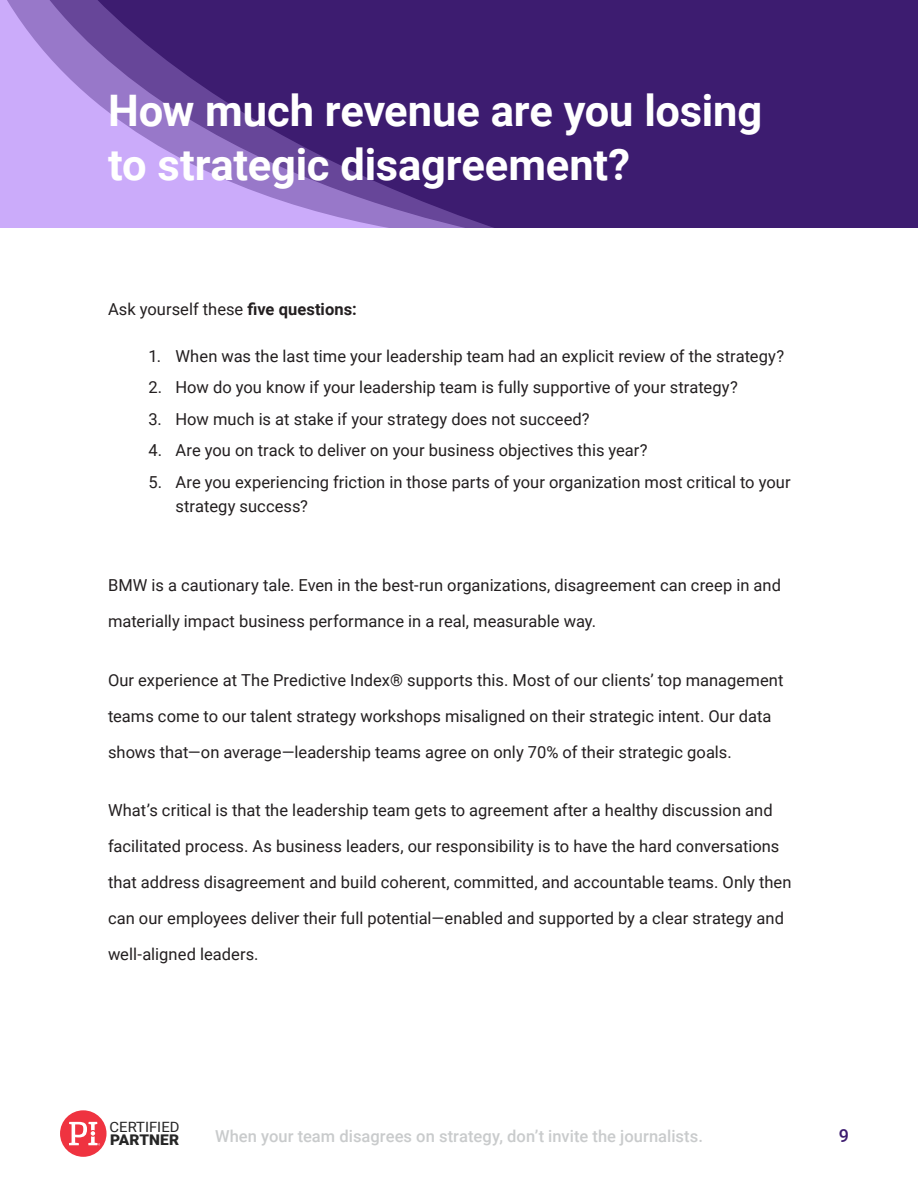
<style>
.page{position:relative;width:918px;height:1188px;background:#fff}
.page>*{position:absolute;margin:0;border:0;box-sizing:border-box;transform-origin:0 0}
.t1{font:700 43.5px/54px "Roboto";letter-spacing:-.005em;color:#fff}
.t2{font:500 18px "Roboto";color:#3d1c70}
.t3{font:16.5px/36px "Roboto";color:#231f20}
.t4{font:500 16.5px "Roboto";letter-spacing:.005em;color:#c9cbcc}
.t5{font:900 14.7px "Roboto";letter-spacing:.005em;color:#262626;scale:1.05 1}
.t6{font:14.25px "Roboto";color:#262626;scale:1.04 1}
.s1{font-weight:700}
</style>
<div class="page">
<svg style="left:60px;top:1110px;width:47px;height:47px"></svg>
<div style="left:0;top:0;width:918px;height:228px;background:#3d1c70"></div>
<svg style="left:0;top:0;width:494px;height:228px"></svg>
<h1 class="t1" style="left:108px;top:87px;width:656px">How much revenue are you losing to strategic disagreement?</h1>
<p class="t3" style="left:108px;top:292px;width:250px">Ask yourself these <span class="s1">five questions:</span></p>
<p class="t3" style="left:148px;top:339px;width:637px">1. When was the last time your leadership team had an explicit review of the strategy?</p>
<p class="t3" style="left:148px;top:370px;width:591px">2. How do you know if your leadership team is fully supportive of your strategy?</p>
<p class="t3" style="left:148px;top:400px;width:443px">3. How much is at stake if your strategy does not succeed?</p>
<p class="t3" style="left:148px;top:433px;width:501px">4. Are you on track to deliver on your business objectives this year?</p>
<p class="t3" style="left:176px;top:471px;width:617px;line-height:24px;text-indent:-27px">5. Are you experiencing friction in those parts of your organization most critical to your strategy success?</p>
<p class="t3" style="left:108px;top:568px;width:675px">BMW is a cautionary tale. Even in the best-run organizations, disagreement can creep in and materially impact business performance in a real, measurable way.</p>
<p class="t3" style="left:108px;top:663px;width:677px">Our experience at The Predictive Index® supports this. Most of our clients’ top management teams come to our talent strategy workshops misaligned on their strategic intent. Our data shows that—on average—leadership teams agree on only 70% of their strategic goals.</p>
<p class="t3" style="left:108px;top:793px;width:685px">What’s critical is that the leadership team gets to agreement after a healthy discussion and facilitated process. As business leaders, our responsibility is to have the hard conversations that address disagreement and build coherent, committed, and accountable teams. Only then can our employees deliver their full potential—enabled and supported by a clear strategy and well-aligned leaders.</p>
<p class="t6" style="left:110px;top:1118px;width:69px">CERTIFIED</p>
<p class="t5" style="left:110px;top:1131px;width:67px">PARTNER</p>
<p class="t4" style="left:215px;top:1129px;width:489px">When your team disagrees on strategy, don’t invite the journalists.</p>
<p class="t2" style="left:839px;top:1129px;width:12px">9</p>
</div>
